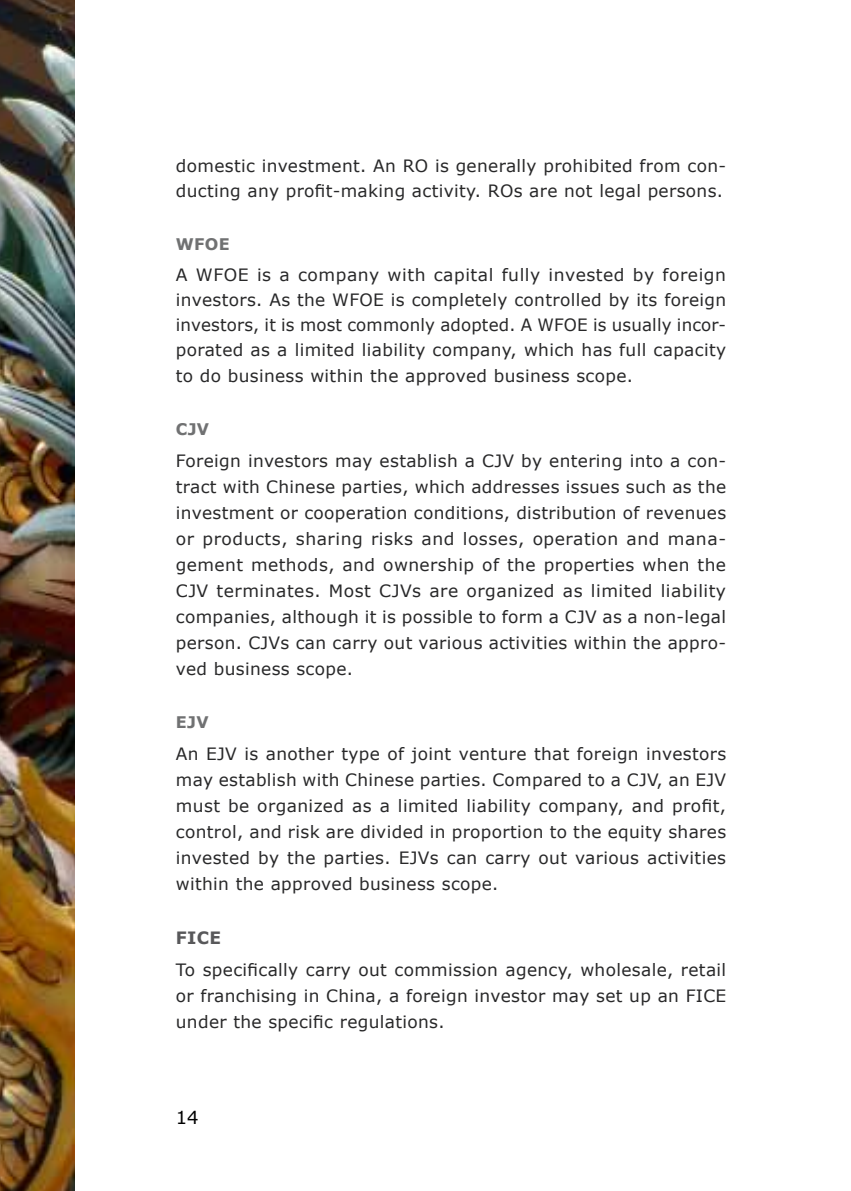
<style>
.page{position:relative;width:851px;height:1191px;background:#fff}
.page>*{position:absolute;margin:0;border:0;box-sizing:border-box;transform-origin:0 0}
.t1{font:18px "Verdana";color:#000}
.t2{font:17px/26px "Verdana";letter-spacing:.02em;color:#282829;text-align:justify}
.t3{font:700 17px "Verdana";color:#58585a}
.t4{font:700 16px "Verdana";letter-spacing:.02em;color:#707172}
</style>
<div class="page">
<img style="left:0;top:0;width:75px;height:1191px">
<p class="t2" style="left:176px;top:153px;width:551px;line-height:25px">domestic investment. An RO is generally prohibited from con&shy;ducting any profit-making activity. ROs are not legal persons.</p>
<p class="t4" style="left:176px;top:233px;width:55px">WFOE</p>
<p class="t2" style="left:176px;top:262px;width:551px;line-height:25.2px">A WFOE is a company with capital fully invested by foreign investors. As the WFOE is completely controlled by its foreign investors, it is most commonly adopted. A WFOE is usually incor&shy;porated as a limited liability company, which has full capacity to do business within the approved business scope.</p>
<p class="t4" style="left:176px;top:418px;width:35px">CJV</p>
<p class="t2" style="left:176px;top:447px;width:551px">Foreign investors may establish a CJV by entering into a con&shy;tract with Chinese parties, which addresses issues such as the investment or cooperation conditions, distribution of revenues or products, sharing risks and losses, operation and mana&shy;gement methods, and ownership of the properties when the CJV terminates. Most CJVs are organized as limited liability companies, although it is possible to form a CJV as a non-legal person. CJVs can carry out various activities within the appro&shy;ved business scope.</p>
<p class="t4" style="left:176px;top:711px;width:34px">EJV</p>
<p class="t2" style="left:176px;top:740px;width:552px">An EJV is another type of joint venture that foreign investors may establish with Chinese parties. Compared to a CJV, an EJV must be organized as a limited liability company, and profit, control, and risk are divided in proportion to the equity shares invested by the parties. EJVs can carry out various activities within the approved business scope.</p>
<p class="t3" style="left:176px;top:926px;width:47px">FICE</p>
<p class="t2" style="left:176px;top:956px;width:552px">To specifically carry out commission agency, wholesale, retail or franchising in China, a foreign investor may set up an FICE under the specific regulations.</p>
<p class="t1" style="left:176px;top:1105px;width:24px">14</p>
</div>
